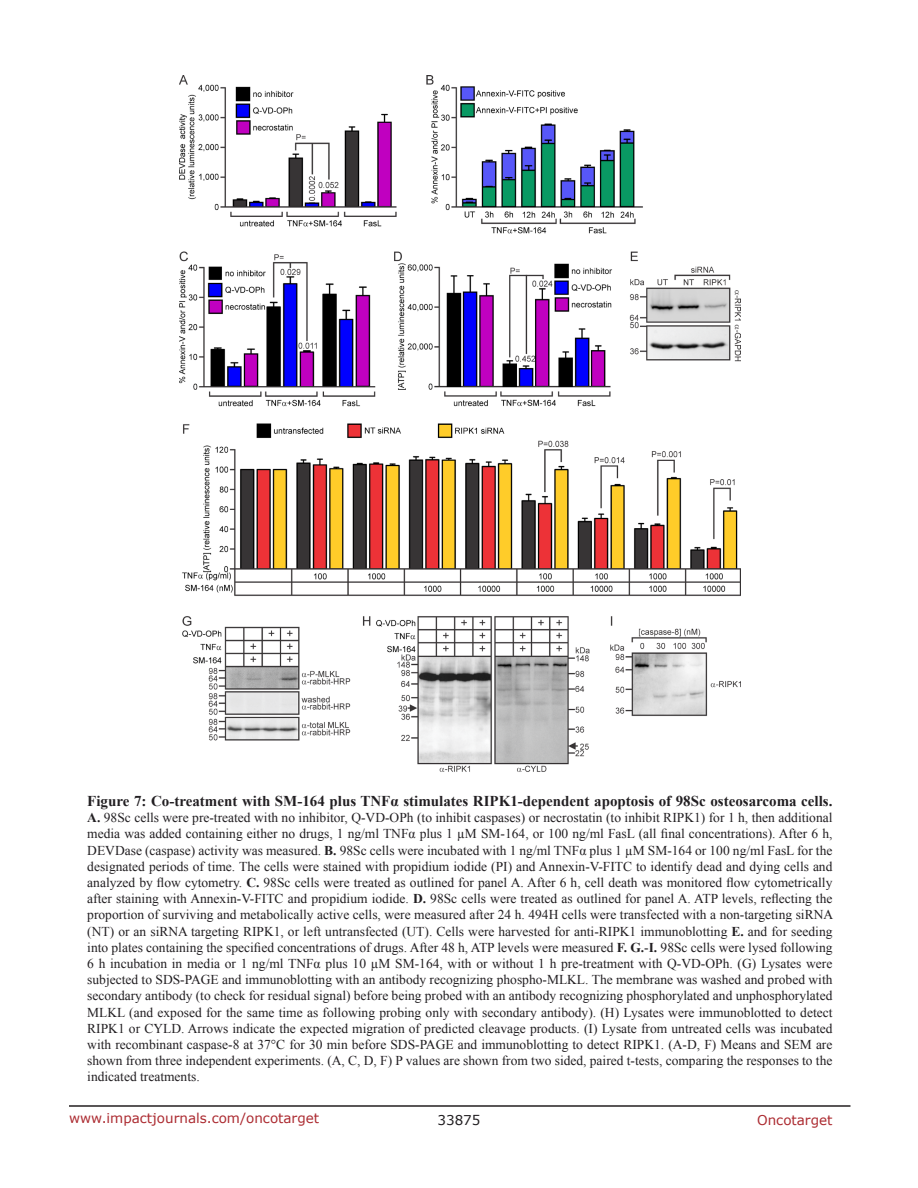
<style>
.page{position:relative;width:918px;height:1188px;background:#fff}
.page>*{position:absolute;margin:0;border:0;box-sizing:border-box;transform-origin:0 0}
.t1{font:700 15px "Times New Roman";color:#221f22}
.t2{font:13.5px/16.2px "Times New Roman";color:#221f22;text-align:justify}
.t3{font:13.5px "Verdana";color:#ac2b31}
.t4{font:13.5px "Verdana";color:#221f22}
.s1{font-weight:700}
</style>
<div class="page">
<hr style="left:69px;top:1105px;width:781px;height:2px;background:#231f20">
<img style="left:180px;top:76px;width:560px;height:696px">
<p class="t1" style="left:87px;top:791px;width:747px">Figure 7: Co-treatment with SM-164 plus TNFα stimulates RIPK1-dependent apoptosis of 98Sc osteosarcoma cells.</p>
<p class="t2" style="left:87px;top:809px;width:747px"><span class="s1">A.</span> 98Sc cells were pre-treated with no inhibitor, Q-VD-OPh (to inhibit caspases) or necrostatin (to inhibit RIPK1) for 1 h, then additional media was added containing either no drugs, 1 ng/ml TNFα plus 1 µM SM-164, or 100 ng/ml FasL (all final concentrations). After 6 h, DEVDase (caspase) activity was measured. <span class="s1">B.</span> 98Sc cells were incubated with 1 ng/ml TNFα plus 1 µM SM-164 or 100 ng/ml FasL for the designated periods of time. The cells were stained with propidium iodide (PI) and Annexin-V-FITC to identify dead and dying cells and analyzed by flow cytometry. <span class="s1">C.</span> 98Sc cells were treated as outlined for panel A. After 6 h, cell death was monitored flow cytometrically after staining with Annexin-V-FITC and propidium iodide. <span class="s1">D.</span> 98Sc cells were treated as outlined for panel A. ATP levels, reflecting the proportion of surviving and metabolically active cells, were measured after 24 h. 494H cells were transfected with a non-targeting siRNA (NT) or an siRNA targeting RIPK1, or left untransfected (UT). Cells were harvested for anti-RIPK1 immunoblotting <span class="s1">E.</span> and for seeding into plates containing the specified concentrations of drugs. After 48 h, ATP levels were measured <span class="s1">F. G.</span>-<span class="s1">I.</span> 98Sc cells were lysed following 6 h incubation in media or 1 ng/ml TNFα plus 10 µM SM-164, with or without 1 h pre-treatment with Q-VD-OPh. (G) Lysates were subjected to SDS-PAGE and immunoblotting with an antibody recognizing phospho-MLKL. The membrane was washed and probed with secondary antibody (to check for residual signal) before being probed with an antibody recognizing phosphorylated and unphosphorylated MLKL (and exposed for the same time as following probing only with secondary antibody). (H) Lysates were immunoblotted to detect RIPK1 or CYLD. Arrows indicate the expected migration of predicted cleavage products. (I) Lysate from untreated cells was incubated with recombinant caspase-8 at 37°C for 30 min before SDS-PAGE and immunoblotting to detect RIPK1. (A-D, F) Means and SEM are shown from three independent experiments. (A, C, D, F) P values are shown from two sided, paired t-tests, comparing the responses to the indicated treatments.</p>
<p class="t3" style="left:69px;top:1109px;width:252px">www.impactjournals.com/oncotarget</p>
<p class="t4" style="left:438px;top:1111px;width:44px">33875</p>
<p class="t3" style="left:757px;top:1111px;width:77px">Oncotarget</p>
</div>
